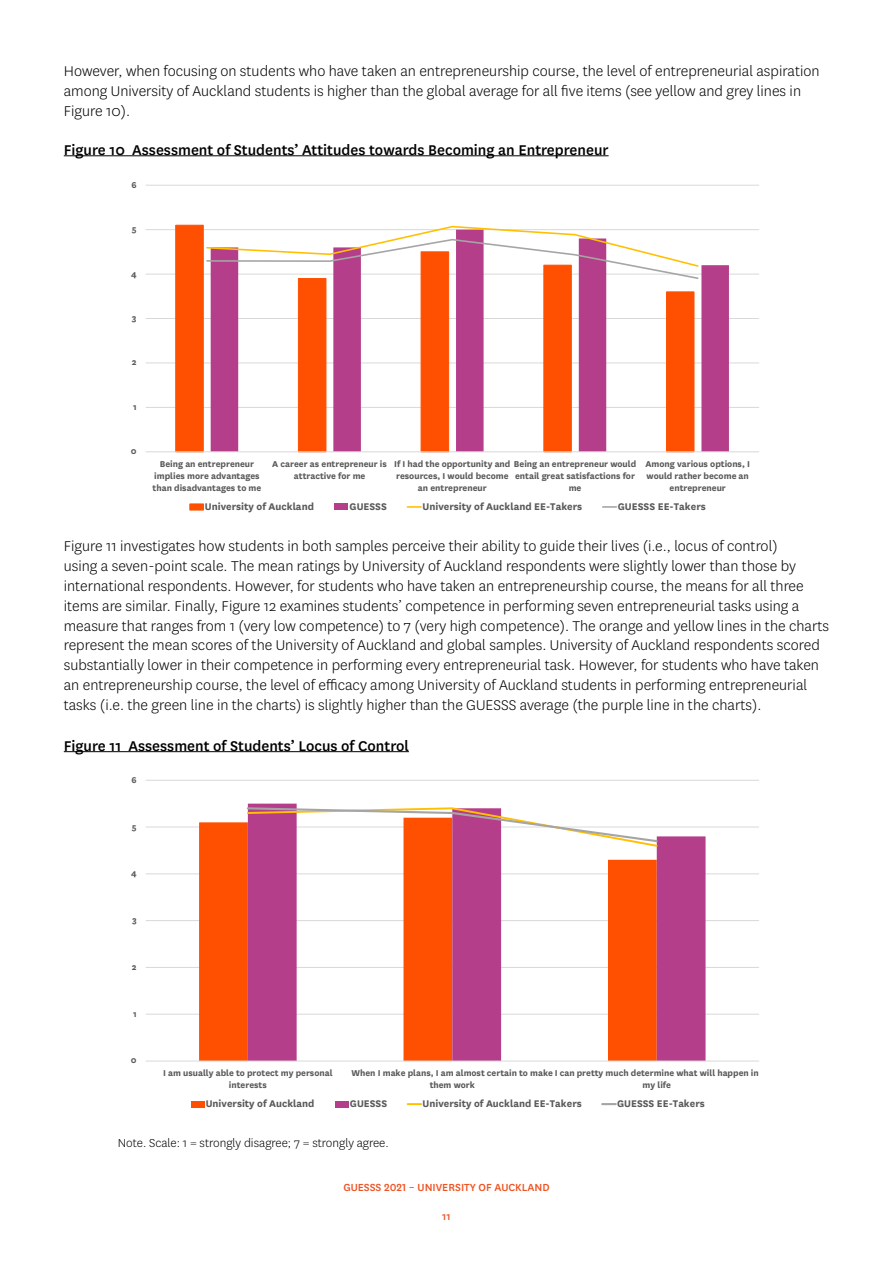
<style>
.page{position:relative;width:893px;height:1263px;background:#fff}
.page>*{position:absolute;margin:0;border:0;box-sizing:border-box;transform-origin:0 0}
.t1{font:300 16.5px/19.8px "National";color:#000}
.t2{font:500 16.5px "National";color:#000}
.t3{font:300 13.5px "National";color:#000}
.t4{font:500 12px "National";color:#f05323}
.t5{font:700 11.25px "National";color:#595959}
.t6{font:700 9.9px/11.9px "National";color:#595959;text-align:center}
</style>
<div class="page">
<hr style="left:64px;top:155px;width:545px;height:1px;background:#000">
<hr style="left:64px;top:751px;width:345px;height:1px;background:#000">
<hr style="left:146px;top:407px;width:613px;height:1px;background:#d9d9d9">
<hr style="left:146px;top:363px;width:613px;height:1px;background:#d9d9d9">
<hr style="left:146px;top:318px;width:613px;height:1px;background:#d9d9d9">
<hr style="left:146px;top:274px;width:613px;height:1px;background:#d9d9d9">
<hr style="left:146px;top:229px;width:613px;height:1px;background:#d9d9d9">
<hr style="left:146px;top:185px;width:613px;height:1px;background:#d9d9d9">
<svg style="left:175px;top:225px;width:36px;height:226px;background:#fd6c2a"></svg>
<svg style="left:211px;top:265px;width:518px;height:186px"></svg>
<hr style="left:146px;top:451px;width:613px;height:1px;background:#d9d9d9">
<svg style="left:205px;top:225px;width:495px;height:55px"></svg>
<div style="left:190px;top:504px;width:14px;height:6px;background:#fe5000"></div>
<div style="left:335px;top:504px;width:13px;height:6px;background:#b53e8b"></div>
<svg style="left:407px;top:506px;width:14px;height:2px"></svg>
<svg style="left:603px;top:506px;width:13px;height:2px"></svg>
<hr style="left:146px;top:1014px;width:613px;height:1px;background:#d9d9d9">
<hr style="left:146px;top:967px;width:613px;height:1px;background:#d9d9d9">
<hr style="left:146px;top:920px;width:613px;height:1px;background:#d9d9d9">
<hr style="left:146px;top:873px;width:613px;height:1px;background:#d9d9d9">
<hr style="left:146px;top:827px;width:613px;height:1px;background:#d9d9d9">
<hr style="left:146px;top:780px;width:613px;height:1px;background:#d9d9d9">
<div style="left:199px;top:822px;width:49px;height:239px;background:#fe5000"></div>
<svg style="left:248px;top:804px;width:457px;height:257px"></svg>
<hr style="left:146px;top:1061px;width:613px;height:1px;background:#d9d9d9">
<svg style="left:246px;top:806px;width:413px;height:42px"></svg>
<div style="left:191px;top:1101px;width:13px;height:6px;background:#fe5000"></div>
<div style="left:335px;top:1101px;width:13px;height:6px;background:#b53e8b"></div>
<svg style="left:408px;top:1103px;width:13px;height:2px"></svg>
<svg style="left:602px;top:1103px;width:14px;height:2px"></svg>
<p class="t1" style="left:64px;top:61px;width:757px">However, when focusing on students who have taken an entrepreneurship course, the level of entrepreneurial aspiration among University of Auckland students is higher than the global average for all five items (see yellow and grey lines in<br>Figure 10).</p>
<p class="t2" style="left:64px;top:139px;width:546px">Figure 10 Assessment of Students’ Attitudes towards Becoming an Entrepreneur</p>
<p class="t6" style="left:131px;top:178px;width:7px">6</p>
<p class="t6" style="left:132px;top:222px;width:6px">5</p>
<p class="t6" style="left:131px;top:267px;width:7px">4</p>
<p class="t6" style="left:132px;top:311px;width:6px">3</p>
<p class="t6" style="left:132px;top:356px;width:6px">2</p>
<p class="t6" style="left:133px;top:400px;width:5px">1</p>
<p class="t6" style="left:131px;top:445px;width:7px">0</p>
<p class="t6" style="left:153px;top:457px;width:110px">Being an entrepreneur implies more advantages than disadvantages to me</p>
<p class="t6" style="left:272px;top:457px;width:116px">A career as entrepreneur is attractive for me</p>
<p class="t6" style="left:394px;top:457px;width:243px">If I had the opportunity and Being an entrepreneur would</p>
<p class="t6" style="left:515px;top:469px;width:121px">entail great satisfactions for me</p>
<p class="t6" style="left:645px;top:457px;width:106px">Among various options, I would rather become an entrepreneur</p>
<p class="t6" style="left:396px;top:469px;width:114px">resources, I would become</p>
<p class="t6" style="left:418px;top:481px;width:70px">an entrepreneur</p>
<p class="t5" style="left:205px;top:498px;width:111px">University of Auckland</p>
<p class="t5" style="left:350px;top:498px;width:39px">GUESSS</p>
<p class="t5" style="left:422px;top:498px;width:161px">University of Auckland EE-Takers</p>
<p class="t5" style="left:618px;top:498px;width:90px">GUESSS EE-Takers</p>
<p class="t1" style="left:64px;top:536px;width:767px">Figure 11 investigates how students in both samples perceive their ability to guide their lives (i.e., locus of control)<br>using a seven-point scale. The mean ratings by University of Auckland respondents were slightly lower than those by international respondents. However, for students who have taken an entrepreneurship course, the means for all three items are similar. Finally, Figure 12 examines students’ competence in performing seven entrepreneurial tasks using a measure that ranges from 1 (very low competence) to 7 (very high competence). The orange and yellow lines in the charts represent the mean scores of the University of Auckland and global samples. University of Auckland respondents scored substantially lower in their competence in performing every entrepreneurial task. However, for students who have taken an entrepreneurship course, the level of efficacy among University of Auckland students in performing entrepreneurial tasks (i.e. the green line in the charts) is slightly higher than the GUESSS average (the purple line in the charts).</p>
<p class="t2" style="left:64px;top:735px;width:347px">Figure 11 Assessment of Students’ Locus of Control</p>
<p class="t6" style="left:132px;top:773px;width:7px">6</p>
<p class="t6" style="left:132px;top:820px;width:6px">5</p>
<p class="t6" style="left:131px;top:867px;width:7px">4</p>
<p class="t6" style="left:132px;top:913px;width:6px">3</p>
<p class="t6" style="left:132px;top:960px;width:6px">2</p>
<p class="t6" style="left:133px;top:1007px;width:5px">1</p>
<p class="t6" style="left:131px;top:1054px;width:7px">0</p>
<p class="t6" style="left:163px;top:1066px;width:171px">I am usually able to protect my personal interests</p>
<p class="t6" style="left:430px;top:1066px;width:331px;text-align:left;text-indent:-78px">When I make plans, I am almost certain to make I can pretty much determine what will happen in them work</p>
<p class="t6" style="left:643px;top:1078px;width:30px">my life</p>
<p class="t5" style="left:206px;top:1095px;width:110px">University of Auckland</p>
<p class="t5" style="left:350px;top:1095px;width:39px">GUESSS</p>
<p class="t5" style="left:423px;top:1095px;width:161px">University of Auckland EE-Takers</p>
<p class="t5" style="left:617px;top:1095px;width:89px">GUESSS EE-Takers</p>
<p class="t3" style="left:118px;top:1135px;width:273px">Note. Scale: 1 = strongly disagree; 7 = strongly agree.</p>
<p class="t4" style="left:343px;top:1179px;width:208px">GUESSS 2021 – UNIVERSITY OF AUCKLAND</p>
<p class="t4" style="left:442px;top:1208px;width:10px">11</p>
</div>
